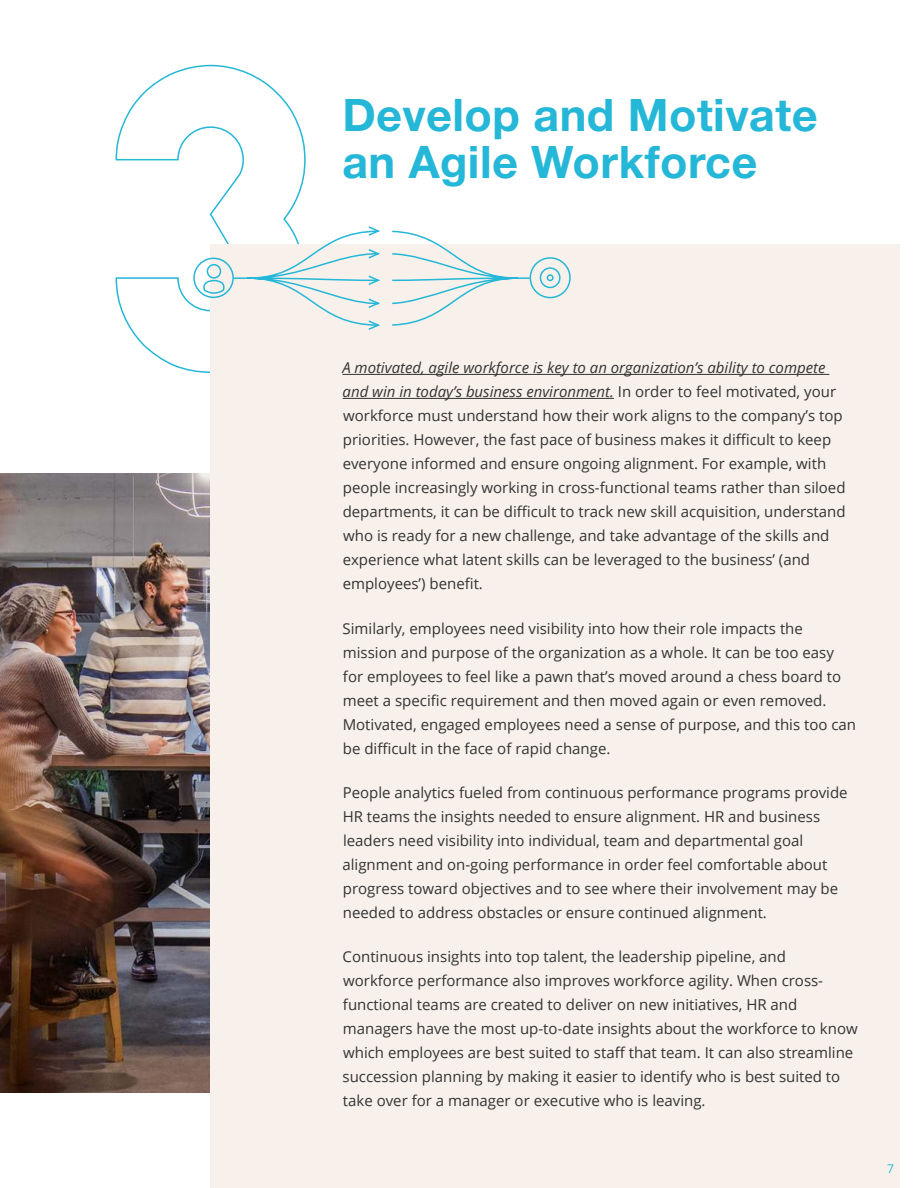
<style>
.page{position:relative;width:918px;height:1188px;background:#fff}
.page>*{position:absolute;margin:0;border:0;box-sizing:border-box;transform-origin:0 0}
.t1{font:700 45px/46.5px "Helvetica Neue Cyr";letter-spacing:.01em;color:#24b7d7}
.t2{font:15px/24px "Open Sans";color:#333}
.t3{font:12px "Open Sans";color:#24b7d7}
.s1{font-style:italic}
</style>
<div class="page">
<img style="left:0;top:473px;width:211px;height:620px">
<svg style="left:115px;top:64px;width:191px;height:310px"></svg>
<div style="left:211px;top:244px;width:689px;height:944px;background:#f8f1eb"></div>
<div style="left:193px;top:258px;width:41px;height:40px;border:2px solid #24b7d7;border-radius:50%"></div>
<div style="left:530px;top:257px;width:41px;height:41px;border:2px solid #24b7d7;border-radius:50%"></div>
<svg style="left:203px;top:263px;width:23px;height:32px"></svg>
<div style="left:540px;top:267px;width:21px;height:21px;border:2px solid #24b7d7;border-radius:50%"></div>
<div style="left:547px;top:274px;width:7px;height:7px;border:2px solid #24b7d7;border-radius:50%"></div>
<svg style="left:232px;top:225px;width:299px;height:105px"></svg>
<hr style="left:342px;top:374px;width:487px;height:1px;background:#333">
<hr style="left:343px;top:398px;width:271px;height:1px;background:#333">
<h1 class="t1" style="left:342px;top:96px;width:477px">Develop and Motivate an Agile Workforce</h1>
<p class="t2" style="left:342px;top:357px;width:505px"><span class="s1">A motivated, agile workforce is key to an organization’s ability to compete and win in today’s business environment.</span> In order to feel motivated, your workforce must understand how their work aligns to the company’s top priorities. However, the fast pace of business makes it difficult to keep everyone informed and ensure ongoing alignment. For example, with people increasingly working in cross-functional teams rather than siloed departments, it can be difficult to track new skill acquisition, understand who is ready for a new challenge, and take advantage of the skills and experience what latent skills can be leveraged to the business’ (and employees’) benefit.</p>
<p class="t2" style="left:343px;top:618px;width:515px">Similarly, employees need visibility into how their role impacts the mission and purpose of the organization as a whole. It can be too easy for employees to feel like a pawn that’s moved around a chess board to meet a specific requirement and then moved again or even removed.<br>Motivated, engaged employees need a sense of purpose, and this too can be difficult in the face of rapid change.</p>
<p class="t2" style="left:342px;top:782px;width:507px">People analytics fueled from continuous performance programs provide HR teams the insights needed to ensure alignment. HR and business leaders need visibility into individual, team and departmental goal alignment and on-going performance in order feel comfortable about progress toward objectives and to see where their involvement may be needed to address obstacles or ensure continued alignment.</p>
<p class="t2" style="left:343px;top:944px;width:517px">Continuous insights into top talent, the leadership pipeline, and workforce performance also improves workforce agility. When cross&shy;functional teams are created to deliver on new initiatives, HR and managers have the most up-to-date insights about the workforce to know which employees are best suited to staff that team. It can also streamline succession planning by making it easier to identify who is best suited to take over for a manager or executive who is leaving.</p>
<p class="t3" style="left:887px;top:1164px;width:8px">7</p>
</div>
